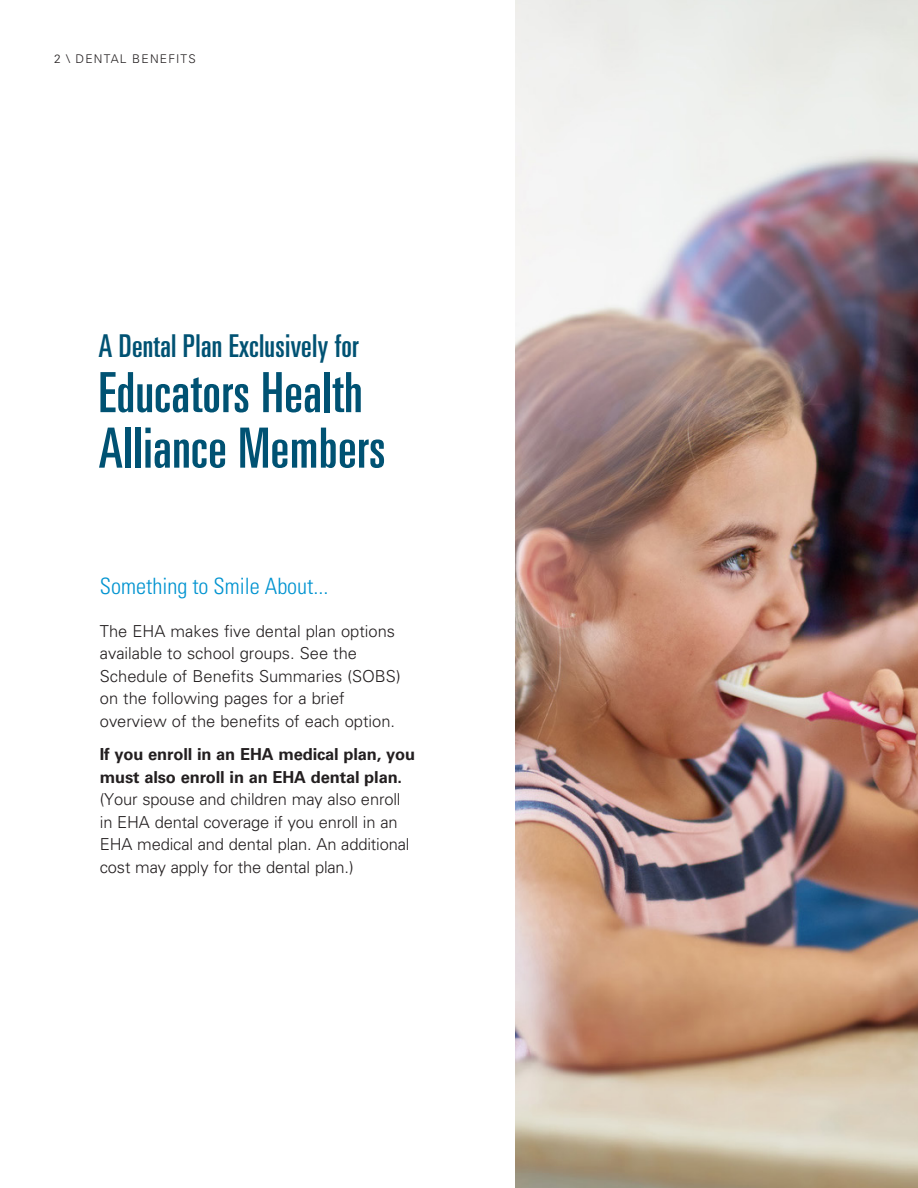
<style>
.page{position:relative;width:918px;height:1188px;background:#fff}
.page>*{position:absolute;margin:0;border:0;box-sizing:border-box;transform-origin:0 0}
.Subheading{font:ultra-condensed 55.5px/55.5px "Univers LT Std";letter-spacing:.01em;color:#005273}
.Subheading-2{font:ultra-condensed 31.5px "Univers LT Std";letter-spacing:.01em;color:#005273}
.Subheading-3{font:300 condensed 22.5px "Univers LT Std";color:#0093d0}
.t1{font:300 16.5px/22.5px "Univers LT Std";color:#231f20}
.t2{font:300 12px "Univers LT Std";letter-spacing:.1em;color:#231f20}
.s1{font-weight:700}
</style>
<div class="page">
<img style="left:516px;top:0;width:402px;height:1188px">
<p class="t2" style="left:54px;top:51px;width:143px">2 \ DENTAL BENEFITS</p>
<p class="Subheading-2" style="left:98px;top:328px;width:262px">A Dental Plan Exclusively for</p>
<p class="Subheading" style="left:98px;top:364px;width:289px">Educators Health<br>Alliance Members</p>
<p class="Subheading-3" style="left:100px;top:573px;width:230px">Something to Smile About...</p>
<p class="t1" style="left:100px;top:620px;width:302px">The EHA makes five dental plan options available to school groups. See the Schedule of Benefits Summaries (SOBS) on the following pages for a brief overview of the benefits of each option.</p>
<p class="t1" style="left:100px;top:743px;width:317px"><span class="s1">If you enroll in an EHA medical plan, you must also enroll in an EHA dental plan. </span>(Your spouse and children may also enroll in EHA dental coverage if you enroll in an EHA medical and dental plan. An additional cost may apply for the dental plan.)</p>
</div>
